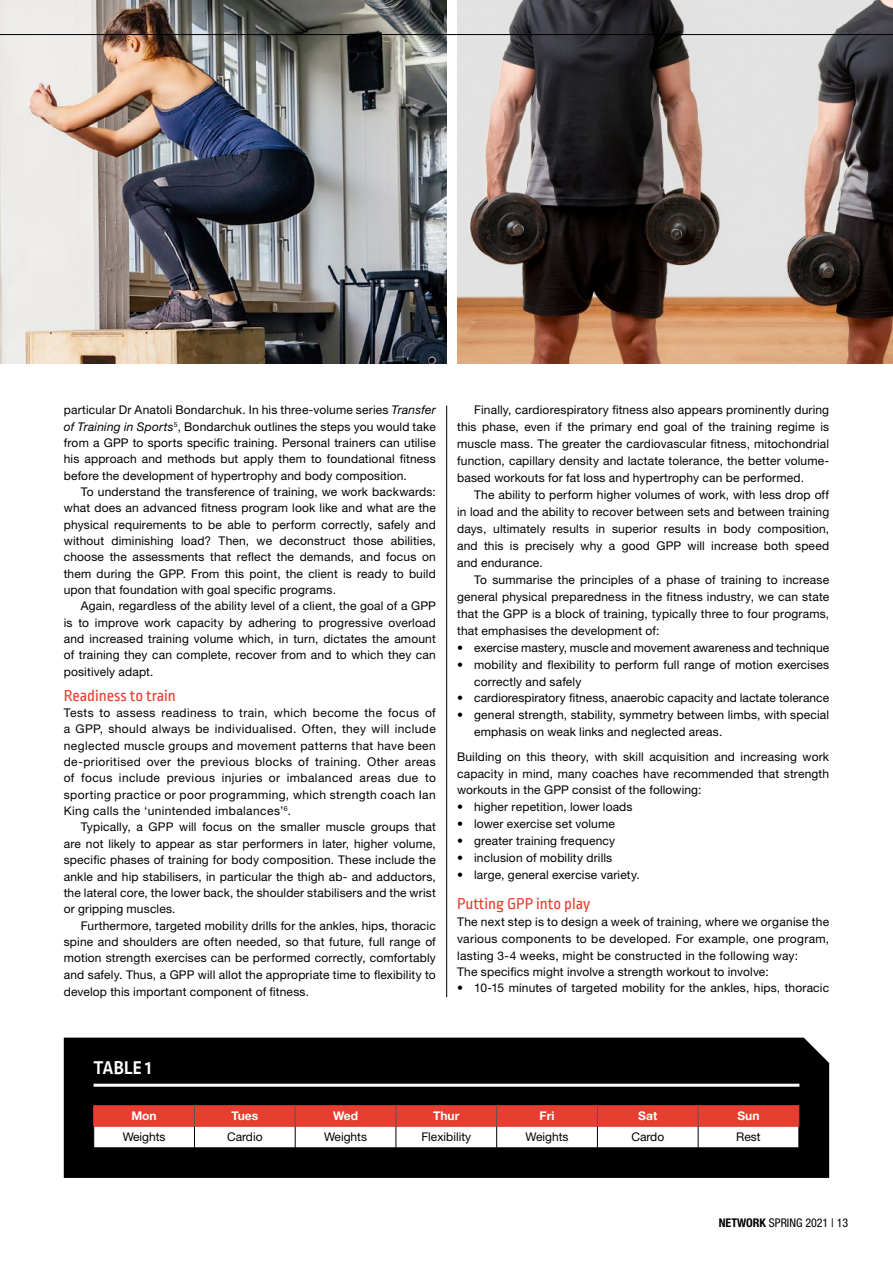
<style>
.page{position:relative;width:893px;height:1263px;background:#fff}
.page>*{position:absolute;margin:0;border:0;box-sizing:border-box;transform-origin:0 0}
.t1{font:700 19.5px "Ropa Sans Pro";letter-spacing:.01em;color:#fff}
.t2{font:16.5px "Ropa Sans Pro";color:#e63e30}
.t3{font:12px/16.4px "Helvetica Neue LT Std";letter-spacing:.015em;color:#000;text-align:justify}
.t4{font:700 12px "Helvetica Neue LT Std";color:#fff}
.t5{font:condensed 12px "Helvetica Neue LT Std";color:#000}
.s1{font-style:italic}
.s2{font-weight:700}
</style>
<div class="page">
<img style="left:0;top:0;width:447px;height:363px">
<img style="left:457px;top:0;width:436px;height:363px">
<hr style="left:0;top:34px;width:893px;height:1px;background:#000">
<hr style="left:446px;top:406px;width:1px;height:591px;background:#000">
<div style="left:64px;top:1037px;width:765px;height:141px;background:#000"></div>
<hr style="left:94px;top:1084px;width:705px;height:3px;background:#fff">
<hr style="left:94px;top:1105px;width:100px;height:1px;background:#e63e30">
<hr style="left:194px;top:1105px;width:101px;height:1px;background:#e63e30">
<hr style="left:295px;top:1105px;width:101px;height:1px;background:#e63e30">
<hr style="left:396px;top:1105px;width:101px;height:1px;background:#e63e30">
<hr style="left:497px;top:1105px;width:100px;height:1px;background:#e63e30">
<hr style="left:597px;top:1105px;width:101px;height:1px;background:#e63e30">
<hr style="left:698px;top:1105px;width:101px;height:1px;background:#e63e30">
<svg style="left:93px;top:1106px;width:707px;height:42px"></svg>
<hr style="left:94px;top:1147px;width:100px;height:1px;background:#000">
<hr style="left:194px;top:1147px;width:101px;height:1px;background:#000">
<hr style="left:295px;top:1147px;width:101px;height:1px;background:#000">
<hr style="left:396px;top:1147px;width:101px;height:1px;background:#000">
<hr style="left:497px;top:1147px;width:100px;height:1px;background:#000">
<hr style="left:597px;top:1147px;width:101px;height:1px;background:#000">
<hr style="left:698px;top:1147px;width:101px;height:1px;background:#000">
<p class="t3" style="left:64px;top:402px;width:374px">particular Dr Anatoli Bondarchuk. In his three-volume series <span class="s1">Transfer of Training in Sports</span><sup>5</sup>, Bondarchuk outlines the steps you would take from a GPP to sports specific training. Personal trainers can utilise his approach and methods but apply them to foundational fitness before the development of hypertrophy and body composition.</p>
<p class="t3" style="left:64px;top:483px;width:374px;text-indent:17px">To understand the transference of training, we work backwards: what does an advanced fitness program look like and what are the physical requirements to be able to perform correctly, safely and without diminishing load? Then, we deconstruct those abilities, choose the assessments that reflect the demands, and focus on them during the GPP. From this point, the client is ready to build upon that foundation with goal specific programs.</p>
<p class="t3" style="left:64px;top:598px;width:374px;text-indent:17px">Again, regardless of the ability level of a client, the goal of a GPP is to improve work capacity by adhering to progressive overload and increased training volume which, in turn, dictates the amount of training they can complete, recover from and to which they can positively adapt.</p>
<h2 class="t2" style="left:64px;top:686px;width:114px">Readiness to train</h2>
<p class="t3" style="left:64px;top:704px;width:374px">Tests to assess readiness to train, which become the focus of a GPP, should always be individualised. Often, they will include neglected muscle groups and movement patterns that have been de-prioritised over the previous blocks of training. Other areas of focus include previous injuries or imbalanced areas due to sporting practice or poor programming, which strength coach Ian King calls the ‘unintended imbalances’<sup>6</sup>.</p>
<p class="t3" style="left:64px;top:819px;width:374px;text-indent:17px">Typically, a GPP will focus on the smaller muscle groups that are not likely to appear as star performers in later, higher volume, specific phases of training for body composition. These include the ankle and hip stabilisers, in particular the thigh ab- and adductors, the lateral core, the lower back, the shoulder stabilisers and the wrist or gripping muscles.</p>
<p class="t3" style="left:64px;top:917px;width:374px;text-indent:17px">Furthermore, targeted mobility drills for the ankles, hips, thoracic spine and shoulders are often needed, so that future, full range of motion strength exercises can be performed correctly, comfortably and safely. Thus, a GPP will allot the appropriate time to flexibility to develop this important component of fitness.</p>
<p class="t3" style="left:457px;top:401px;width:374px;line-height:17px;text-indent:17px">Finally, cardiorespiratory fitness also appears prominently during this phase, even if the primary end goal of the training regime is muscle mass. The greater the cardiovascular fitness, mitochondrial function, capillary density and lactate tolerance, the better volume&shy;based workouts for fat loss and hypertrophy can be performed.</p>
<p class="t3" style="left:457px;top:486px;width:374px;line-height:17px;text-indent:17px">The ability to perform higher volumes of work, with less drop off in load and the ability to recover between sets and between training days, ultimately results in superior results in body composition, and this is precisely why a good GPP will increase both speed and endurance.</p>
<p class="t3" style="left:457px;top:571px;width:374px;line-height:17px;text-indent:17px">To summarise the principles of a phase of training to increase general physical preparedness in the fitness industry, we can state that the GPP is a block of training, typically three to four programs, that emphasises the development of:</p>
<p class="t3" style="left:457px;top:639px;width:374px">• exercise mastery, muscle and movement awareness and technique</p>
<p class="t3" style="left:474px;top:656px;width:357px;line-height:17px;text-indent:-17px">• mobility and flexibility to perform full range of motion exercises correctly and safely</p>
<p class="t3" style="left:457px;top:690px;width:374px">• cardiorespiratory fitness, anaerobic capacity and lactate tolerance</p>
<p class="t3" style="left:474px;top:706px;width:356px;line-height:17px;text-indent:-17px">• general strength, stability, symmetry between limbs, with special emphasis on weak links and neglected areas.</p>
<p class="t3" style="left:457px;top:749px;width:374px">Building on this theory, with skill acquisition and increasing work capacity in mind, many coaches have recommended that strength workouts in the GPP consist of the following:</p>
<p class="t3" style="left:457px;top:799px;width:177px">• higher repetition, lower loads</p>
<p class="t3" style="left:457px;top:816px;width:159px">• lower exercise set volume</p>
<p class="t3" style="left:457px;top:833px;width:159px">• greater training frequency</p>
<p class="t3" style="left:457px;top:850px;width:157px">• inclusion of mobility drills</p>
<p class="t3" style="left:457px;top:866px;width:184px">• large, general exercise variety.</p>
<h2 class="t2" style="left:457px;top:894px;width:135px">Putting GPP into play</h2>
<p class="t3" style="left:457px;top:913px;width:374px;line-height:16.8px;text-align:left">The next step is to design a week of training, where we organise the various components to be developed. For example, one program, lasting 3-4 weeks, might be constructed in the following way:<br>The specifics might involve a strength workout to involve:</p>
<p class="t3" style="left:457px;top:980px;width:374px">• 10-15 minutes of targeted mobility for the ankles, hips, thoracic</p>
<h1 class="t1" style="left:94px;top:1056px;width:59px">TABLE 1</h1>
<p class="t4" style="left:131px;top:1108px;width:27px">Mon</p>
<p class="t4" style="left:231px;top:1108px;width:28px">Tues</p>
<p class="t4" style="left:333px;top:1108px;width:27px">Wed</p>
<p class="t4" style="left:433px;top:1108px;width:28px">Thur</p>
<p class="t4" style="left:540px;top:1108px;width:16px">Fri</p>
<p class="t4" style="left:638px;top:1108px;width:20px">Sat</p>
<p class="t4" style="left:737px;top:1108px;width:24px">Sun</p>
<p class="t3" style="left:123px;top:1128px;width:44px">Weights</p>
<p class="t3" style="left:227px;top:1128px;width:37px">Cardio</p>
<p class="t3" style="left:324px;top:1128px;width:44px">Weights</p>
<p class="t3" style="left:421px;top:1128px;width:51px">Flexibility</p>
<p class="t3" style="left:526px;top:1128px;width:44px">Weights</p>
<p class="t3" style="left:631px;top:1128px;width:34px">Cardo</p>
<p class="t3" style="left:736px;top:1128px;width:26px">Rest</p>
<p class="t5" style="left:719px;top:1215px;width:131px"><span class="s2">NETWORK</span> SPRING 2021 | 13</p>
</div>
